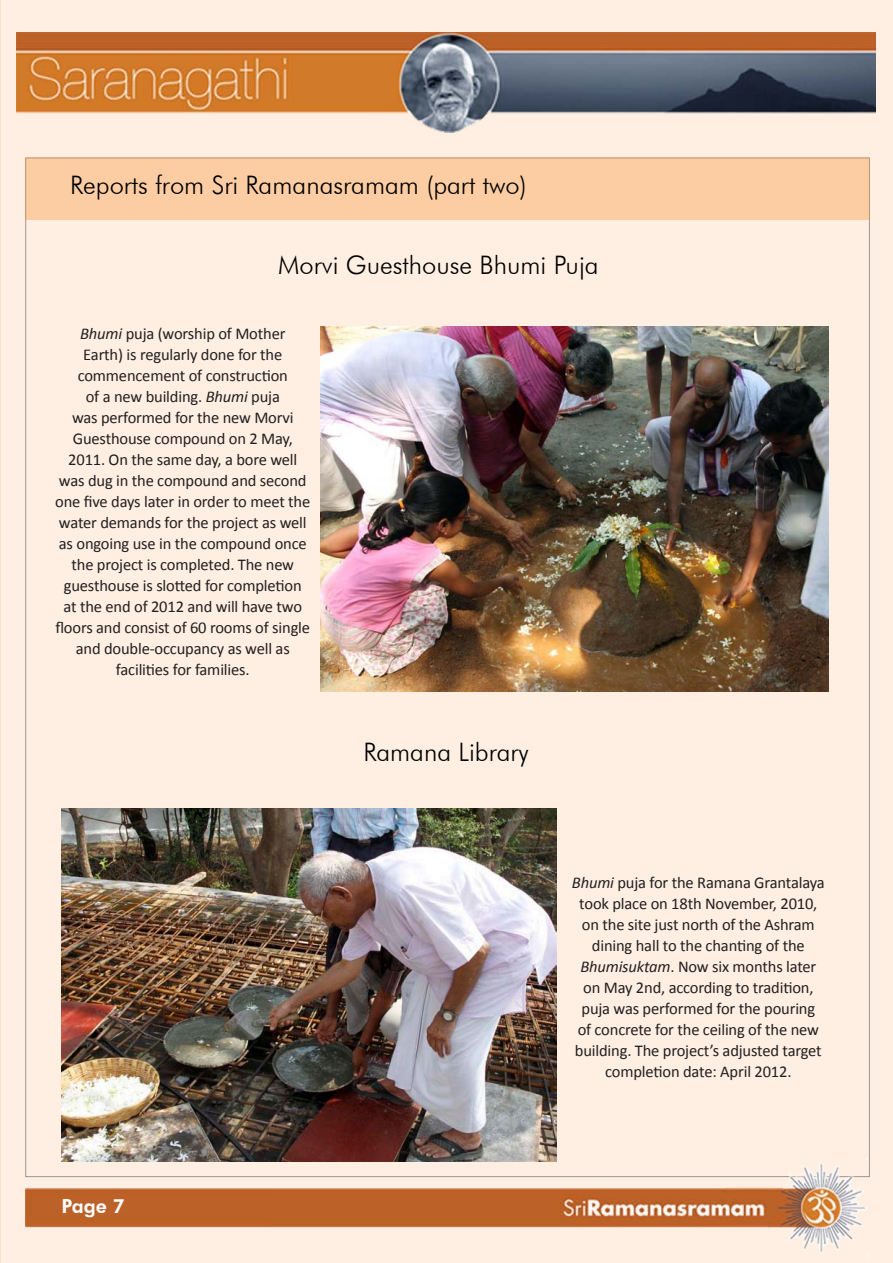
<style>
.page{position:relative;width:893px;height:1263px;background:#feefe2}
.page>*{position:absolute;margin:0;border:0;box-sizing:border-box;transform-origin:0 0}
.Body_text_first{font:300 25.5px "Futura BT";color:#000}
.Body_text_first-2{font:800 19.5px "Futura BT";color:#fff}
.Body_text_first-3{font:16.5px/21px "Calibri";letter-spacing:-.01em;color:#231f20;text-align:center}
.s1{font-style:italic}
</style>
<div class="page">
<div style="left:26px;top:158px;width:844px;height:62px;background:#fccda3"></div>
<img style="left:25px;top:1159px;width:842px;height:97px">
<img style="left:16px;top:33px;width:860px;height:99px">
<img style="left:321px;top:327px;width:507px;height:365px">
<img style="left:62px;top:809px;width:494px;height:353px">
<p class="Body_text_first" style="left:70px;top:169px;width:458px">Reports from Sri Ramanasramam (part two)</p>
<p class="Body_text_first" style="left:278px;top:249px;width:322px">Morvi Guesthouse Bhumi Puja</p>
<p class="Body_text_first-3" style="left:55px;top:323px;width:257px"><span class="s1">Bhumi</span> puja (worship of Mother<br>Earth) is regularly done for the commencement of construction<br>of a new building. <span class="s1">Bhumi</span> puja<br>was performed for the new Morvi<br>Guesthouse compound on 2 May,<br>2011. On the same day, a bore well was dug in the compound and second one five days later in order to meet the water demands for the project as well as ongoing use in the compound once the project is completed. The new guesthouse is slotted for completion at the end of 2012 and will have two floors and consist of 60 rooms of single and double-occupancy as well as facilities for families.</p>
<p class="Body_text_first-2" style="left:62px;top:1194px;width:65px">Page 7</p>
<p class="Body_text_first" style="left:363px;top:736px;width:167px">Ramana Library</p>
<p class="Body_text_first-3" style="left:572px;top:872px;width:254px"><span class="s1">Bhumi</span> puja for the Ramana Grantalaya took place on 18th November, 2010, on the site just north of the Ashram dining hall to the chanting of the <span class="s1">Bhumisuktam</span>. Now six months later on May 2nd, according to tradition, puja was performed for the pouring<br>of concrete for the ceiling of the new building. The project’s adjusted target completion date: April 2012.</p>
</div>
